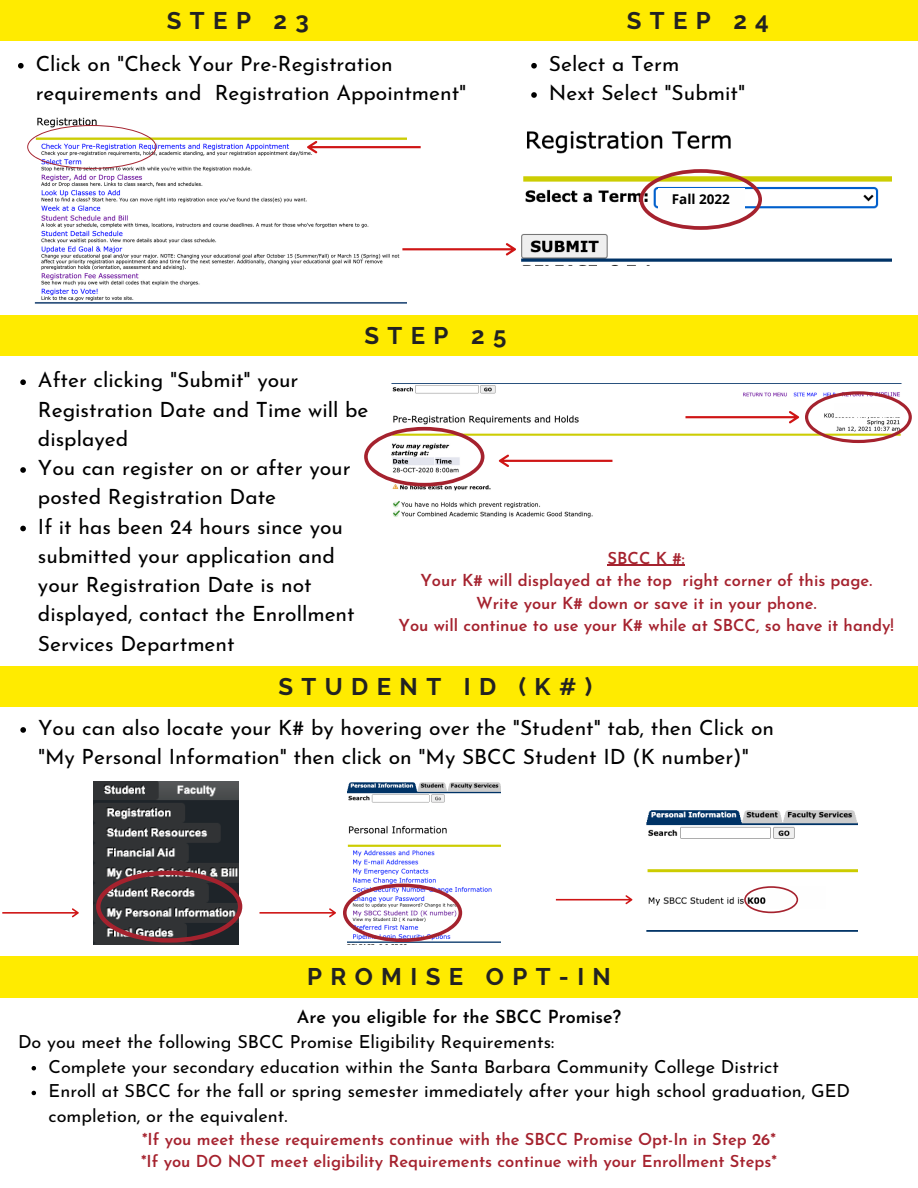
<style>
.page{position:relative;width:918px;height:1188px;background:#fff}
.page>*{position:absolute;margin:0;border:0;box-sizing:border-box;transform-origin:0 0}
.t1{font:700 24px "Raleway";letter-spacing:.35em;color:#222}
.t2{font:21px/29.2px "Josefin Sans";color:#000}
.t3{font:18px/24.8px "Josefin Sans";color:#000}
.t4{font:600 18px "Josefin Sans";color:#000}
.t5{font:600 16.5px "Josefin Sans";color:#a5222e}
.t6{font:700 13.5px "Open Sans";color:#000}
</style>
<div class="page">
<div style="left:0;top:0;width:918px;height:41px;background:#ffeb00"></div>
<div style="left:0;top:315px;width:918px;height:41px;background:#ffeb00"></div>
<div style="left:0;top:666px;width:918px;height:41px;background:#ffeb00"></div>
<img style="left:34px;top:117px;width:373px;height:187px">
<svg style="left:27px;top:125px;width:129px;height:44px"></svg>
<svg style="left:307px;top:141px;width:114px;height:12px"></svg>
<img style="left:521px;top:131px;width:371px;height:135px">
<svg style="left:639px;top:169px;width:123px;height:61px"></svg>
<svg style="left:402px;top:243px;width:114px;height:12px"></svg>
<svg style="left:20px;top:379px;width:6px;height:6px"></svg>
<svg style="left:20px;top:467px;width:6px;height:6px"></svg>
<svg style="left:20px;top:526px;width:6px;height:5px"></svg>
<img style="left:391px;top:383px;width:511px;height:135px">
<svg style="left:499px;top:455px;width:113px;height:12px"></svg>
<svg style="left:364px;top:427px;width:120px;height:60px"></svg>
<svg style="left:805px;top:391px;width:107px;height:52px"></svg>
<svg style="left:685px;top:411px;width:114px;height:12px"></svg>
<img style="left:93px;top:781px;width:145px;height:164px">
<img style="left:348px;top:782px;width:153px;height:163px">
<img style="left:646px;top:810px;width:212px;height:122px">
<svg style="left:2px;top:908px;width:77px;height:9px"></svg>
<svg style="left:96px;top:871px;width:146px;height:72px;background:#5a494c"></svg>
<svg style="left:260px;top:908px;width:76px;height:9px"></svg>
<svg style="left:343px;top:884px;width:119px;height:58px"></svg>
<div style="left:766px;top:886px;width:60px;height:23px;background:#fefefe"></div>
<svg style="left:18px;top:63px;width:6px;height:6px"></svg>
<svg style="left:531px;top:63px;width:6px;height:6px"></svg>
<svg style="left:531px;top:92px;width:6px;height:6px"></svg>
<hr style="left:608px;top:565px;width:77px;height:1px;background:#a5222e">
<svg style="left:20px;top:727px;width:6px;height:6px"></svg>
<svg style="left:744px;top:886px;width:54px;height:27px"></svg>
<svg style="left:556px;top:895px;width:76px;height:9px"></svg>
<div style="left:0;top:957px;width:918px;height:40px;background:#ffeb00"></div>
<svg style="left:32px;top:1066px;width:4px;height:4px"></svg>
<svg style="left:32px;top:1091px;width:4px;height:4px"></svg>
<p class="t1" style="left:167px;top:6px;width:144px">STEP 23</p>
<p class="t1" style="left:627px;top:6px;width:144px">STEP 24</p>
<p class="t2" style="left:549px;top:51px;width:132px">Select a Term</p>
<p class="t2" style="left:549px;top:80px;width:198px">Next Select "Submit"</p>
<p class="t2" style="left:36px;top:51px;width:432px">Click on "Check Your Pre-Registration requirements and Registration Appointment"</p>
<p class="t1" style="left:364px;top:321px;width:143px">STEP 25</p>
<p class="t6" style="left:672px;top:189px;width:60px">Fall 2022</p>
<p class="t2" style="left:38px;top:367px;width:332px">After clicking "Submit" your<br>Registration Date and Time will be displayed</p>
<p class="t2" style="left:38px;top:455px;width:314px">You can register on or after your posted Registration Date</p>
<p class="t2" style="left:38px;top:514px;width:318px">If it has been 24 hours since you submitted your application and your Registration Date is not displayed, contact the Enrollment<br>Services Department</p>
<p class="t5" style="left:608px;top:551px;width:79px">SBCC K #:</p>
<p class="t5" style="left:420px;top:574px;width:453px">Your K# will displayed at the top right corner of this page.</p>
<p class="t5" style="left:476px;top:596px;width:342px">Write your K# down or save it in your phone.</p>
<p class="t5" style="left:399px;top:619px;width:497px">You will continue to use your K# while at SBCC, so have it handy!</p>
<p class="t1" style="left:279px;top:672px;width:315px">STUDENT ID (K#)</p>
<p class="t2" style="left:38px;top:715px;width:738px">You can also locate your K# by hovering over the "Student" tab, then Click on "My Personal Information" then click on "My SBCC Student ID (K number)"</p>
<p class="t1" style="left:307px;top:963px;width:305px">PROMISE OPT-IN</p>
<p class="t4" style="left:297px;top:1010px;width:326px">Are you eligible for the SBCC Promise?</p>
<p class="t3" style="left:18px;top:1031px;width:538px">Do you meet the following SBCC Promise Eligibility Requirements:</p>
<p class="t3" style="left:49px;top:1056px;width:732px">Complete your secondary education within the Santa Barbara Community College District</p>
<p class="t3" style="left:49px;top:1081px;width:803px">Enroll at SBCC for the fall or spring semester immediately after your high school graduation, GED completion, or the equivalent.</p>
<p class="t5" style="left:142px;top:1132px;width:635px">*If you meet these requirements continue with the SBCC Promise Opt-In in Step 26*</p>
<p class="t5" style="left:141px;top:1155px;width:637px">*If you DO NOT meet eligibility Requirements continue with your Enrollment Steps*</p>
</div>
